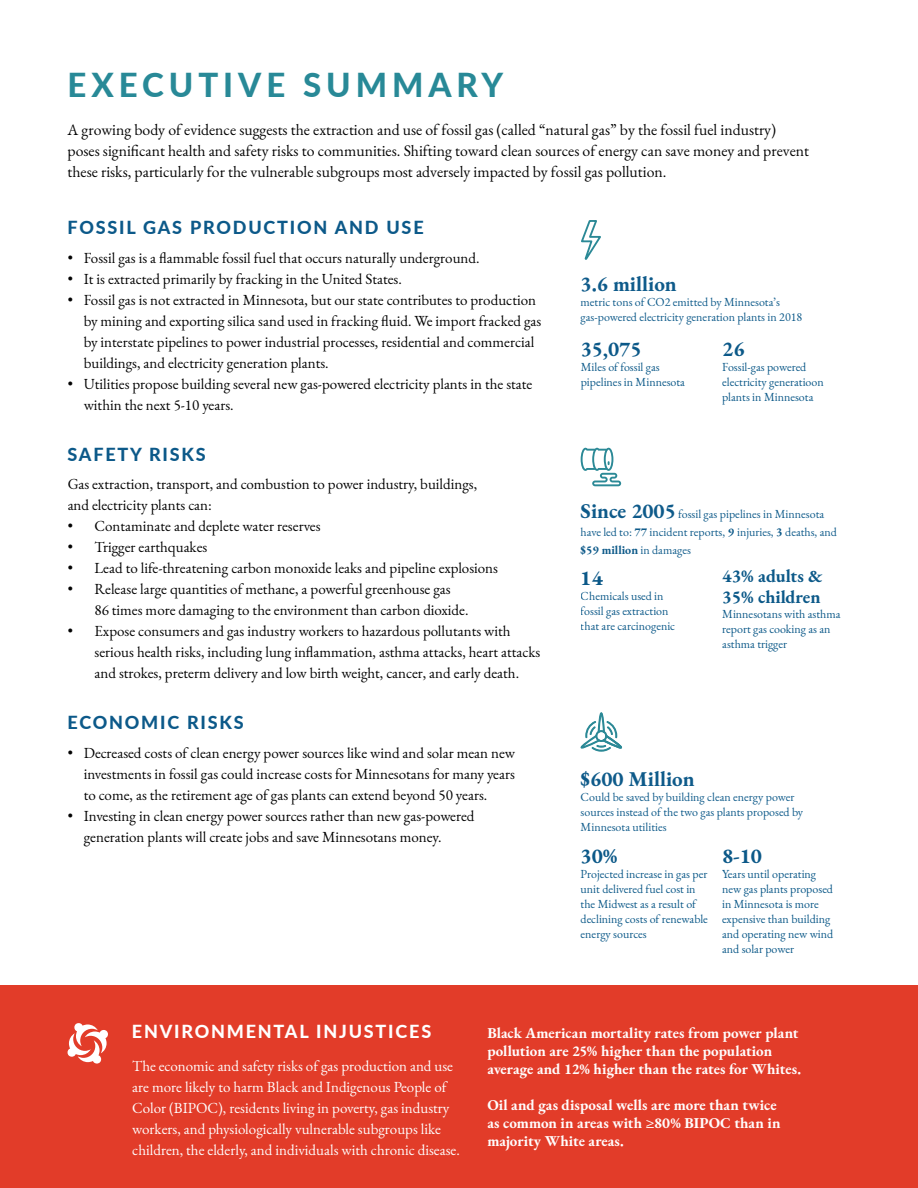
<style>
.page{position:relative;width:918px;height:1188px;background:#fff}
.page>*{position:absolute;margin:0;border:0;box-sizing:border-box;transform-origin:0 0}
.Header_-_Align_Cente{font:800 33px "Lato";letter-spacing:.15em;color:#288997}
.t1{font:700 21px "EB Garamond";color:#0c5989}
.t2{font:700 21px "EB Garamond";color:#095787}
.Pull_Text_-_Align_Ri{font:800 18px "Lato";letter-spacing:.1em;color:#0c5989}
.Pull_Text_-_Align_Ri-2{font:800 18px "Lato";letter-spacing:.1em;color:#fff}
.t3{font:700 18px/21px "EB Garamond";color:#095787}
.t4{font:15.75px/21px "EB Garamond";color:#000}
.t5{font:15px/21px "EB Garamond";color:#000}
.t6{font:15px/21px "EB Garamond";color:#fff}
.t7{font:700 15px/18px "EB Garamond";letter-spacing:.005em;color:#fff}
.t8{font:12px/15px "EB Garamond";color:#095787}
.t9{font:12px/15px "EB Garamond";color:#0c5989}
.s1{font-weight:700;font-size:21px}
.s2{font-weight:700}
</style>
<div class="page">
<div style="left:0;top:986px;width:918px;height:202px;background:#e23c29"></div>
<svg style="left:67px;top:1023px;width:41px;height:41px"></svg>
<svg style="left:581px;top:448px;width:40px;height:38px"></svg>
<svg style="left:580px;top:712px;width:42px;height:40px"></svg>
<svg style="left:581px;top:220px;width:20px;height:40px"></svg>
<p class="Header_-_Align_Cente" style="left:68px;top:60px;width:437px">EXECUTIVE SUMMARY</p>
<p class="t4" style="left:68px;top:119px;width:743px">A growing body of evidence suggests the extraction and use of fossil gas (called “natural gas” by the fossil fuel industry) poses significant health and safety risks to communities. Shifting toward clean sources of energy can save money and prevent these risks, particularly for the vulnerable subgroups most adversely impacted by fossil gas pollution.</p>
<p class="Pull_Text_-_Align_Ri" style="left:68px;top:214px;width:358px">FOSSIL GAS PRODUCTION AND USE</p>
<p class="t5" style="left:68px;top:247px;width:414px">• Fossil gas is a flammable fossil fuel that occurs naturally underground.</p>
<p class="t5" style="left:68px;top:268px;width:336px">• It is extracted primarily by fracking in the United States.</p>
<p class="t5" style="left:84px;top:289px;width:459px;text-indent:-16px">• Fossil gas is not extracted in Minnesota, but our state contributes to production by mining and exporting silica sand used in fracking fluid. We import fracked gas by interstate pipelines to power industrial processes, residential and commercial buildings, and electricity generation plants.</p>
<p class="t5" style="left:84px;top:373px;width:450px;text-indent:-16px">• Utilities propose building several new gas-powered electricity plants in the state within the next 5-10 years.</p>
<p class="Pull_Text_-_Align_Ri" style="left:68px;top:441px;width:140px">SAFETY RISKS</p>
<p class="t5" style="left:68px;top:474px;width:411px">Gas extraction, transport, and combustion to power industry, buildings, and electricity plants can:</p>
<p class="t5" style="left:68px;top:516px;width:255px">• Contaminate and deplete water reserves</p>
<p class="t5" style="left:68px;top:537px;width:141px">• Trigger earthquakes</p>
<p class="t5" style="left:68px;top:558px;width:432px">• Lead to life-threatening carbon monoxide leaks and pipeline explosions</p>
<p class="t5" style="left:95px;top:579px;width:376px;text-indent:-27px">• Release large quantities of methane, a powerful greenhouse gas<br>86 times more damaging to the environment than carbon dioxide.</p>
<p class="t5" style="left:95px;top:621px;width:447px;text-indent:-27px">• Expose consumers and gas industry workers to hazardous pollutants with serious health risks, including lung inflammation, asthma attacks, heart attacks and strokes, preterm delivery and low birth weight, cancer, and early death.</p>
<p class="Pull_Text_-_Align_Ri" style="left:68px;top:709px;width:178px">ECONOMIC RISKS</p>
<p class="t5" style="left:84px;top:742px;width:433px;text-align:justify;text-indent:-16px">• Decreased costs of clean energy power sources like wind and solar mean new investments in fossil gas could increase costs for Minnesotans for many years to come, as the retirement age of gas plants can extend beyond 50 years.</p>
<p class="t5" style="left:84px;top:805px;width:392px;text-indent:-16px">• Investing in clean energy power sources rather than new gas-powered generation plants will create jobs and save Minnesotans money.</p>
<h2 class="t1" style="left:581px;top:269px;width:98px">3.6 million</h2>
<p class="t9" style="left:581px;top:295px;width:223px">metric tons of CO2 emitted by Minnesota’s gas-powered electricity generation plants in 2018</p>
<h2 class="t2" style="left:581px;top:334px;width:62px">35,075</h2>
<p class="t8" style="left:581px;top:360px;width:106px">Miles of fossil gas pipelines in Minnesota</p>
<h2 class="t2" style="left:722px;top:334px;width:24px">26</h2>
<p class="t8" style="left:722px;top:360px;width:103px">Fossil-gas powered electricity generatioon plants in Minnesota</p>
<p class="t9" style="left:581px;top:505px;width:258px;line-height:18px"><span class="s1">Since 2005</span> fossil gas pipelines in Minnesota have led to: <span class="s2">77</span> incident reports, <span class="s2">9</span> injuries, <span class="s2">3</span> deaths, and <span class="s2">$59 million</span> in damages</p>
<h2 class="t2" style="left:581px;top:563px;width:24px">14</h2>
<p class="t8" style="left:581px;top:589px;width:96px">Chemicals used in fossil gas extraction that are carcinogenic</p>
<p class="t3" style="left:722px;top:565px;width:102px">43% adults &amp;<br>35% children</p>
<p class="t8" style="left:722px;top:607px;width:120px">Minnesotans with asthma report gas cooking as an asthma trigger</p>
<h2 class="t1" style="left:581px;top:764px;width:116px">$600 Million</h2>
<p class="t9" style="left:581px;top:789px;width:224px">Could be saved by building clean energy power sources instead of the two gas plants proposed by<br>Minnesota utilities</p>
<h2 class="t2" style="left:581px;top:841px;width:38px">30%</h2>
<p class="t8" style="left:581px;top:867px;width:129px">Projected increase in gas per unit delivered fuel cost in the Midwest as a result of declining costs of renewable energy sources</p>
<h2 class="t2" style="left:722px;top:841px;width:41px">8-10</h2>
<p class="t8" style="left:722px;top:867px;width:113px">Years until operating new gas plants proposed in Minnesota is more expensive than building and operating new wind and solar power</p>
<p class="Pull_Text_-_Align_Ri-2" style="left:132px;top:1018px;width:301px">ENVIRONMENTAL INJUSTICES</p>
<p class="t6" style="left:132px;top:1055px;width:329px">The economic and safety risks of gas production and use are more likely to harm Black and Indigenous People of Color (BIPOC), residents living in poverty, gas industry workers, and physiologically vulnerable subgroups like children, the elderly, and individuals with chronic disease.</p>
<p class="t7" style="left:487px;top:1024px;width:315px">Black American mortality rates from power plant pollution are 25% higher than the population average and 12% higher than the rates for Whites.</p>
<p class="t7" style="left:487px;top:1096px;width:295px">Oil and gas disposal wells are more than twice as common in areas with ≥80% BIPOC than in majority White areas.</p>
</div>
